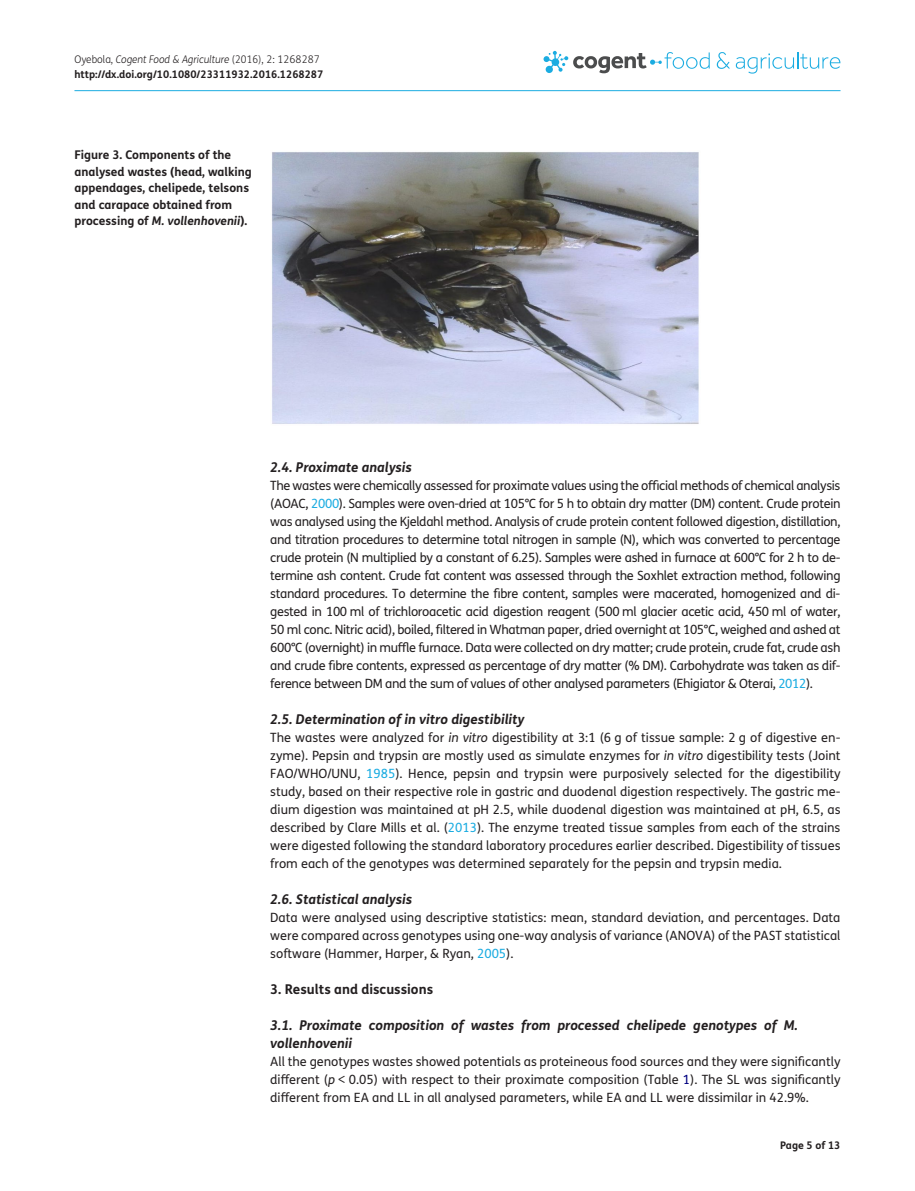
<style>
.page{position:relative;width:915px;height:1191px;background:#fff}
.page>*{position:absolute;margin:0;border:0;box-sizing:border-box;transform-origin:0 0}
.t1{font:italic 700 13.5px/18px "FS Me Pro";color:#231f20}
.t2{font:700 13.5px "FS Me Pro";color:#231f20}
.t3{font:12.75px/18px "FS Me Pro";color:#231f20;text-align:justify}
.t4{font:700 12px/16.5px "FS Me Pro";color:#231f20}
.t5{font:700 10.5px/15px "FS Me Pro";color:#231f20}
.s1{font-weight:300}
.s2{font-weight:300;font-style:italic}
.s3{font-style:italic}
.s4{color:#1bace1}
.s5{color:#000080}
</style>
<div class="page">
<hr style="left:74px;top:90px;width:766px;height:1px;background:#1bace1">
<svg style="left:543px;top:51px;width:166px;height:22px"></svg>
<svg style="left:716px;top:52px;width:13px;height:17px"></svg>
<svg style="left:735px;top:52px;width:105px;height:22px"></svg>
<img style="left:272px;top:152px;width:427px;height:272px">
<p class="t5" style="left:74px;top:51px;width:250px"><span class="s1">Oyebola,</span> <span class="s2">Cogent Food &amp; Agriculture</span> <span class="s1">(2016), 2: 1268287 </span>http://dx.doi.org/10.1080/23311932.2016.1268287</p>
<p class="t4" style="left:74px;top:146px;width:179px">Figure 3. Components of the analysed wastes (head, walking appendages, chelipede, telsons and carapace obtained from processing of <span class="s3">M. vollenhovenii</span>).</p>
<p class="t1" style="left:270px;top:457px;width:143px">2.4. Proximate analysis</p>
<p class="t3" style="left:270px;top:476px;width:571px">The wastes were chemically assessed for proximate values using the official methods of chemical analysis (AOAC, <span class="s4">2000</span>). Samples were oven-dried at 105°C for 5 h to obtain dry matter (DM) content. Crude protein was analysed using the Kjeldahl method. Analysis of crude protein content followed digestion, distillation, and titration procedures to determine total nitrogen in sample (N), which was converted to percentage crude protein (N multiplied by a constant of 6.25). Samples were ashed in furnace at 600°C for 2 h to de&shy;termine ash content. Crude fat content was assessed through the Soxhlet extraction method, following standard procedures. To determine the fibre content, samples were macerated, homogenized and di&shy;gested in 100 ml of trichloroacetic acid digestion reagent (500 ml glacier acetic acid, 450 ml of water, 50 ml conc. Nitric acid), boiled, filtered in Whatman paper, dried overnight at 105°C, weighed and ashed at 600°C (overnight) in muffle furnace. Data were collected on dry matter; crude protein, crude fat, crude ash and crude fibre contents, expressed as percentage of dry matter (% DM). Carbohydrate was taken as dif&shy;ference between DM and the sum of values of other analysed parameters (Ehigiator &amp; Oterai, <span class="s4">2012</span>).</p>
<p class="t1" style="left:270px;top:709px;width:255px">2.5. Determination of in vitro digestibility</p>
<p class="t3" style="left:270px;top:728px;width:571px">The wastes were analyzed for <span class="s3">in vitro</span> digestibility at 3:1 (6 g of tissue sample: 2 g of digestive en&shy;zyme). Pepsin and trypsin are mostly used as simulate enzymes for <span class="s3">in vitro</span> digestibility tests (Joint FAO/WHO/UNU, <span class="s4">1985</span>). Hence, pepsin and trypsin were purposively selected for the digestibility study, based on their respective role in gastric and duodenal digestion respectively. The gastric me&shy;dium digestion was maintained at pH 2.5, while duodenal digestion was maintained at pH, 6.5, as described by Clare Mills et al. (<span class="s4">2013</span>). The enzyme treated tissue samples from each of the strains were digested following the standard laboratory procedures earlier described. Digestibility of tissues from each of the genotypes was determined separately for the pepsin and trypsin media.</p>
<p class="t1" style="left:270px;top:889px;width:143px">2.6. Statistical analysis</p>
<p class="t3" style="left:270px;top:908px;width:571px">Data were analysed using descriptive statistics: mean, standard deviation, and percentages. Data were compared across genotypes using one-way analysis of variance (ANOVA) of the PAST statistical software (Hammer, Harper, &amp; Ryan, <span class="s4">2005</span>).</p>
<p class="t2" style="left:270px;top:979px;width:164px">3. Results and discussions</p>
<p class="t1" style="left:270px;top:1015px;width:529px">3.1. Proximate composition of wastes from processed chelipede genotypes of M. vollenhovenii</p>
<p class="t3" style="left:270px;top:1052px;width:571px">All the genotypes wastes showed potentials as proteineous food sources and they were significantly different (<span class="s3">p</span> &lt; 0.05) with respect to their proximate composition (Table <span class="s5">1</span>). The SL was significantly different from EA and LL in all analysed parameters, while EA and LL were dissimilar in 42.9%.</p>
<p class="t5" style="left:780px;top:1137px;width:62px">Page 5 of 13</p>
</div>
